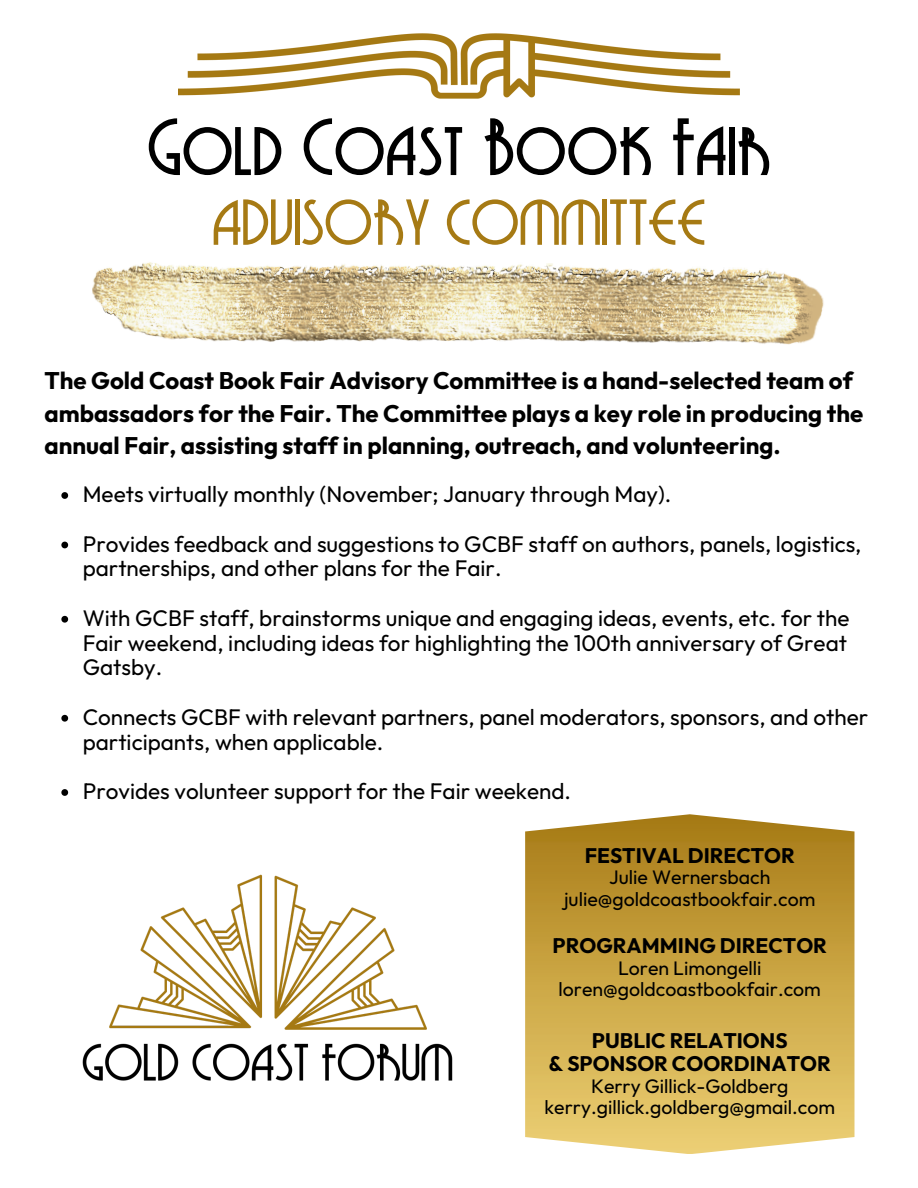
<style>
.page{position:relative;width:918px;height:1188px;background:#fff}
.page>*{position:absolute;margin:0;border:0;box-sizing:border-box;transform-origin:0 0}
.t1{font:75px "Grenadier NF";color:#000}
.t2{font:60px "Grenadier NF";color:#a67a14}
.t3{font:700 24px/32.7px "Outfit";color:#000}
.t4{font:22.5px/24.8px "Outfit";color:#000}
.t5{font:700 21px/23.7px "Outfit";color:#000;text-align:center}
.t6{font:19.5px/21.3px "Outfit";color:#000;text-align:center}
</style>
<div class="page">
<img style="left:82px;top:874px;width:371px;height:207px">
<img style="left:525px;top:814px;width:330px;height:340px">
<img style="left:179px;top:34px;width:560px;height:65px">
<img style="left:92px;top:262px;width:732px;height:83px">
<svg style="left:61px;top:492px;width:7px;height:7px"></svg>
<svg style="left:61px;top:542px;width:7px;height:6px"></svg>
<svg style="left:61px;top:616px;width:7px;height:7px"></svg>
<svg style="left:61px;top:715px;width:7px;height:7px"></svg>
<svg style="left:61px;top:789px;width:7px;height:7px"></svg>
<h1 class="t1" style="left:147px;top:109px;width:626px">Gold Coast Book Fair</h1>
<h2 class="t2" style="left:212px;top:192px;width:495px">ADVISORY COMMITTEE</h2>
<p class="t3" style="left:45px;top:365px;width:820px">The Gold Coast Book Fair Advisory Committee is a hand-selected team of ambassadors for the Fair. The Committee plays a key role in producing the annual Fair, assisting staff in planning, outreach, and volunteering.</p>
<p class="t4" style="left:83px;top:483px;width:590px">Meets virtually monthly (November; January through May).</p>
<p class="t4" style="left:83px;top:532px;width:780px">Provides feedback and suggestions to GCBF staff on authors, panels, logistics, partnerships, and other plans for the Fair.</p>
<p class="t4" style="left:83px;top:606px;width:768px;text-align:justify">With GCBF staff, brainstorms unique and engaging ideas, events, etc. for the Fair weekend, including ideas for highlighting the 100th anniversary of Great Gatsby.</p>
<p class="t4" style="left:83px;top:705px;width:787px">Connects GCBF with relevant partners, panel moderators, sponsors, and other participants, when applicable.</p>
<p class="t4" style="left:83px;top:780px;width:490px">Provides volunteer support for the Fair weekend.</p>
<p class="t5" style="left:585px;top:845px;width:212px">FESTIVAL DIRECTOR</p>
<p class="t6" style="left:564px;top:867px;width:253px">Julie Wernersbach julie@goldcoastbookfair.com</p>
<p class="t5" style="left:553px;top:935px;width:276px">PROGRAMMING DIRECTOR</p>
<p class="t6" style="left:559px;top:958px;width:264px">Loren Limongelli loren@goldcoastbookfair.com</p>
<p class="t5" style="left:549px;top:1029px;width:283px">PUBLIC RELATIONS<br>&amp; SPONSOR COORDINATOR</p>
<p class="t6" style="left:545px;top:1076px;width:292px">Kerry Gillick-Goldberg kerry.gillick.goldberg@gmail.com</p>
</div>
